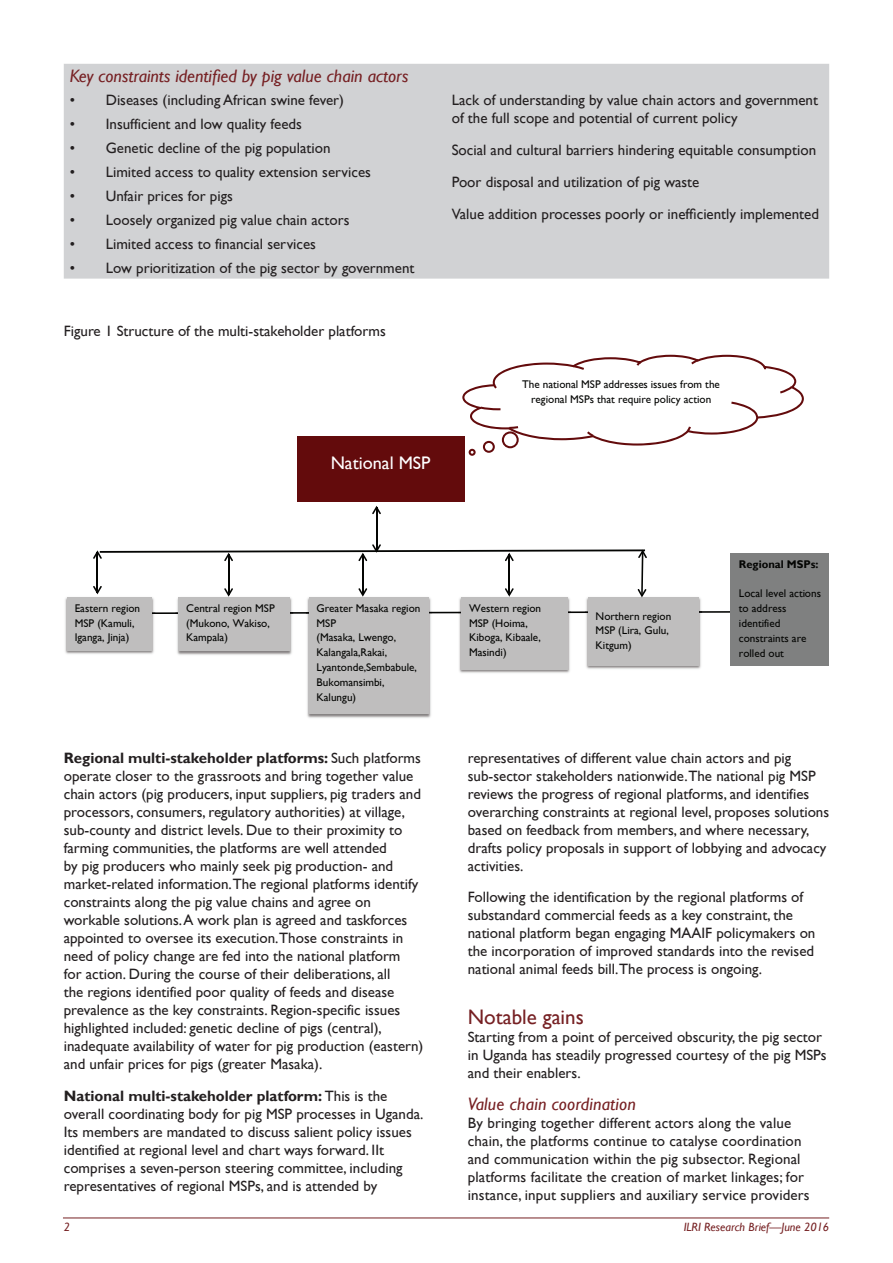
<style>
.page{position:relative;width:893px;height:1263px;background:#fff}
.page>*{position:absolute;margin:0;border:0;box-sizing:border-box;transform-origin:0 0}
.Heading_1{font:21px "Gill Sans";color:#762023}
.t1{font:18.15px "Gill Sans";color:#fff}
.Heading_2{font:italic 18px "Gill Sans";color:#762023}
.body_text{font:15px/18px "Gill Sans";color:#231f20}
.Heading_2-2{font:15px/18px "Gill Sans";letter-spacing:.01em;color:#231f20}
.Table_Title{font:15px/18px "Gill Sans";color:#231f20}
.Heading_1-2{font:15px/18px "Gill Sans";color:#231f20}
.t2{font:italic 12px "Gill Sans";color:#762123}
.t3{font:italic 12px "Gill Sans";color:#762123}
.t4{font:11.1px/14.9px "Gill Sans";color:#040503}
.t5{font:700 11.1px "Gill Sans";color:#040503}
.s1{font-weight:700}
</style>
<div class="page">
<hr style="left:63px;top:1218px;width:766px;height:1px;background:#762123">
<div style="left:64px;top:64px;width:765px;height:215px;background:#d1d2d4"></div>
<svg style="left:156px;top:611px;width:575px;height:3px"></svg>
<div style="left:297px;top:437px;width:167px;height:65px;background:#630b0c"></div>
<hr style="left:376px;top:507px;width:1px;height:44px;background:#040503">
<svg style="left:372px;top:506px;width:9px;height:8px"></svg>
<img style="left:65px;top:597px;width:89px;height:57px">
<div style="left:67px;top:597px;width:85px;height:53px;background:#bfbebe"></div>
<img style="left:175px;top:597px;width:118px;height:58px">
<img style="left:175px;top:612px;width:118px;height:2px">
<div style="left:179px;top:597px;width:111px;height:54px;background:#bfbebe"></div>
<img style="left:306px;top:597px;width:126px;height:121px">
<img style="left:306px;top:612px;width:126px;height:2px">
<div style="left:309px;top:597px;width:120px;height:117px;background:#bfbebe"></div>
<img style="left:458px;top:597px;width:113px;height:76px">
<img style="left:458px;top:611px;width:113px;height:2px">
<div style="left:461px;top:597px;width:107px;height:72px;background:#bfbebe"></div>
<img style="left:585px;top:597px;width:117px;height:72px">
<img style="left:585px;top:611px;width:117px;height:2px">
<div style="left:588px;top:597px;width:111px;height:69px;background:#bfbebe"></div>
<div style="left:731px;top:553px;width:98px;height:113px;background:#7f8080"></div>
<svg style="left:459px;top:354px;width:345px;height:102px"></svg>
<svg style="left:93px;top:544px;width:554px;height:53px"></svg>
<p class="Heading_2" style="left:70px;top:66px;width:340px">Key constraints identified by pig value chain actors</p>
<p class="body_text" style="left:70px;top:90px;width:276px">• Diseases (including African swine fever)</p>
<p class="body_text" style="left:70px;top:114px;width:234px">• Insufficient and low quality feeds</p>
<p class="body_text" style="left:70px;top:138px;width:262px">• Genetic decline of the pig population</p>
<p class="body_text" style="left:70px;top:162px;width:303px">• Limited access to quality extension services</p>
<p class="body_text" style="left:70px;top:186px;width:165px">• Unfair prices for pigs</p>
<p class="body_text" style="left:70px;top:210px;width:281px">• Loosely organized pig value chain actors</p>
<p class="body_text" style="left:70px;top:234px;width:248px">• Limited access to financial services</p>
<p class="body_text" style="left:70px;top:258px;width:346px">• Low prioritization of the pig sector by government</p>
<p class="body_text" style="left:64px;top:321px;width:324px">Figure 1 Structure of the multi-stakeholder platforms</p>
<p class="t1" style="left:331px;top:452px;width:101px">National MSP</p>
<p class="Table_Title" style="left:452px;top:91px;width:368px">Lack of understanding by value chain actors and government of the full scope and potential of current policy</p>
<p class="Table_Title" style="left:452px;top:141px;width:366px">Social and cultural barriers hindering equitable consumption</p>
<p class="Table_Title" style="left:452px;top:173px;width:249px">Poor disposal and utilization of pig waste</p>
<p class="Table_Title" style="left:452px;top:205px;width:369px">Value addition processes poorly or inefficiently implemented</p>
<p class="t4" style="left:522px;top:377px;width:199px;text-align:center">The national MSP addresses issues from the regional MSPs that require policy action</p>
<p class="t4" style="left:75px;top:600px;width:67px">Eastern region<br>MSP (Kamuli,<br>Iganga, Jinja)</p>
<p class="t4" style="left:186px;top:600px;width:90px">Central region MSP (Mukono, Wakiso,<br>Kampala)</p>
<p class="t4" style="left:317px;top:600px;width:105px">Greater Masaka region<br>MSP<br>(Masaka, Lwengo,<br>Kalangala,Rakai,<br>Lyantonde,Sembabule,<br>Bukomansimbi,<br>Kalungu)</p>
<p class="t4" style="left:469px;top:600px;width:74px">Western region<br>MSP (Hoima,<br>Kiboga, Kibaale,<br>Masindi)</p>
<p class="t4" style="left:596px;top:608px;width:77px">Northern region<br>MSP (Lira, Gulu,<br>Kitgum)</p>
<p class="t5" style="left:739px;top:557px;width:81px">Regional MSPs:</p>
<p class="t4" style="left:739px;top:586px;width:84px">Local level actions to address identified constraints are rolled out</p>
<p class="body_text" style="left:64px;top:749px;width:361px"><span class="s1">Regional multi-stakeholder platforms:</span> Such platforms operate closer to the grassroots and bring together value chain actors (pig producers, input suppliers, pig traders and processors, consumers, regulatory authorities) at village, sub-county and district levels. Due to their proximity to farming communities, the platforms are well attended<br>by pig producers who mainly seek pig production- and market-related information.The regional platforms identify constraints along the pig value chains and agree on workable solutions. A work plan is agreed and taskforces appointed to oversee its execution.Those constraints in need of policy change are fed into the national platform<br>for action. During the course of their deliberations, all<br>the regions identified poor quality of feeds and disease prevalence as the key constraints. Region-specific issues highlighted included: genetic decline of pigs (central), inadequate availability of water for pig production (eastern) and unfair prices for pigs (greater Masaka).</p>
<p class="body_text" style="left:64px;top:1086px;width:361px"><span class="s1">National multi-stakeholder platform:</span> This is the overall coordinating body for pig MSP processes in Uganda.<br>Its members are mandated to discuss salient policy issues identified at regional level and chart ways forward. IIt comprises a seven-person steering committee, including representatives of regional MSPs, and is attended by</p>
<p class="body_text" style="left:468px;top:749px;width:363px">representatives of different value chain actors and pig sub-sector stakeholders nationwide.The national pig MSP reviews the progress of regional platforms, and identifies overarching constraints at regional level, proposes solutions based on feedback from members, and where necessary, drafts policy proposals in support of lobbying and advocacy activities.</p>
<p class="body_text" style="left:468px;top:888px;width:349px">Following the identification by the regional platforms of substandard commercial feeds as a key constraint, the national platform began engaging MAAIF policymakers on the incorporation of improved standards into the revised national animal feeds bill.The process is ongoing.</p>
<p class="Heading_1" style="left:468px;top:1004px;width:118px">Notable gains</p>
<p class="Heading_1-2" style="left:468px;top:1028px;width:360px">Starting from a point of perceived obscurity, the pig sector in Uganda has steadily progressed courtesy of the pig MSPs and their enablers.</p>
<p class="Heading_2" style="left:468px;top:1093px;width:170px">Value chain coordination</p>
<p class="Heading_2-2" style="left:468px;top:1113px;width:343px">By bringing together different actors along the value chain, the platforms continue to catalyse coordination and communication within the pig subsector. Regional platforms facilitate the creation of market linkages; for instance, input suppliers and auxiliary service providers</p>
<p class="t3" style="left:64px;top:1220px;width:8px">2</p>
<p class="t2" style="left:684px;top:1220px;width:147px">ILRI Research Brief—June 2016</p>
</div>
